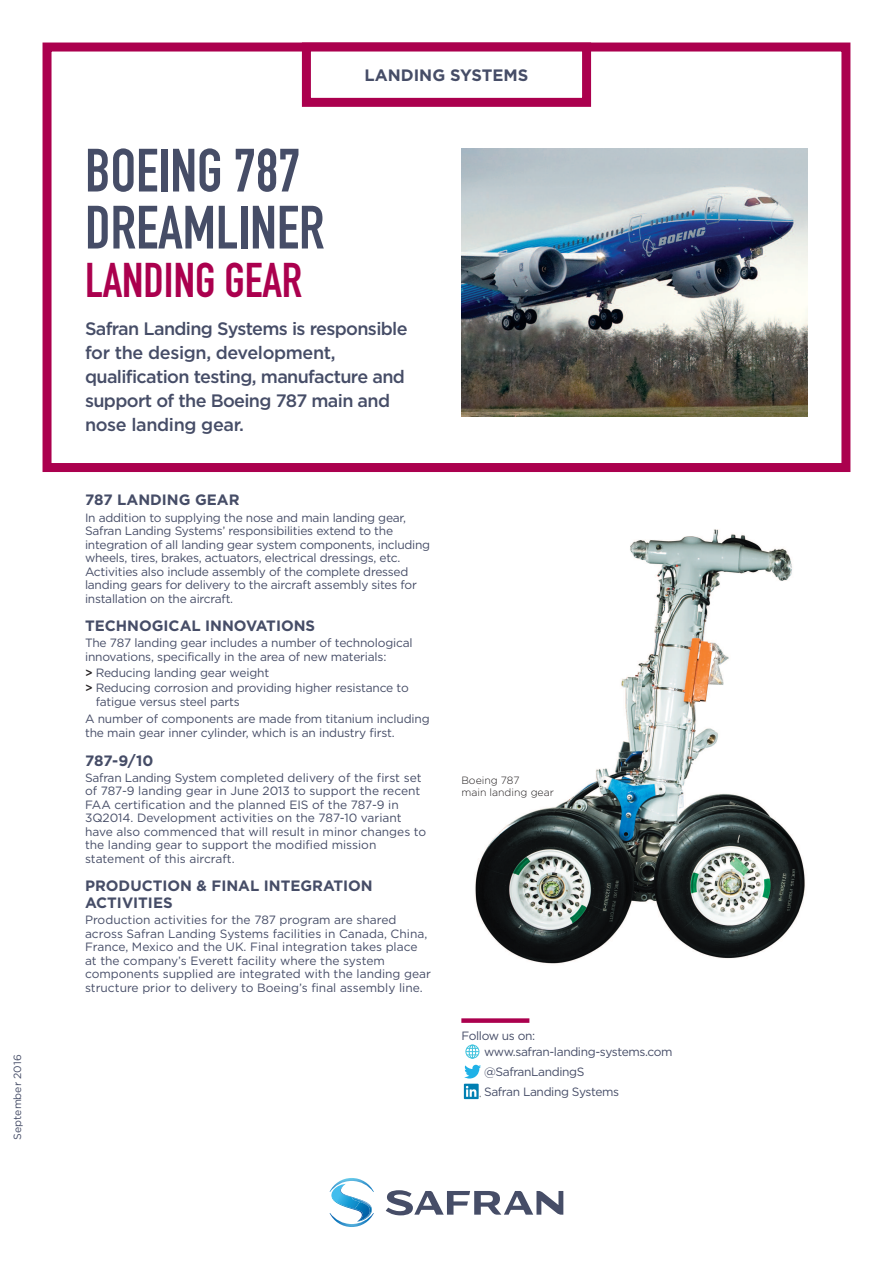
<style>
.page{position:relative;width:893px;height:1263px;background:#fff}
.page>*{position:absolute;margin:0;border:0;box-sizing:border-box;transform-origin:0 0}
.t1{font:60px/57px "DIN Engschrift";color:#464d67}
.t2{font:48px "DIN Engschrift";color:#ab004e}
.t3{font:500 18px/24px "Gotham";letter-spacing:-.035em;color:#464d67}
.t4{font:700 16.5px "Gotham";color:#464d67}
.t5{font:700 15px/16.5px "Gotham";color:#464d67}
.t6{font:12px/13.5px "Gotham";letter-spacing:-.015em;color:#464d67}
.t7{font:300 10.5px/12px "Gotham";color:#231f20}
.t8{font:10.5px "Gotham";color:#464d67}
.s1{font-weight:500;color:#231f20}
</style>
<div class="page">
<svg style="left:386px;top:1190px;width:177px;height:25px"></svg>
<img style="left:362px;top:1202px;width:7px;height:2px">
<img style="left:331px;top:1194px;width:31px;height:10px">
<svg style="left:330px;top:1204px;width:44px;height:23px"></svg>
<svg style="left:330px;top:1178px;width:44px;height:14px"></svg>
<div style="left:43px;top:43px;width:807px;height:429px;border:9px solid #ab004e"></div>
<div style="left:302px;top:43px;width:289px;height:64px;border:9px solid #ab004e"></div>
<img style="left:461px;top:149px;width:347px;height:268px">
<img style="left:475px;top:529px;width:330px;height:435px">
<svg style="left:464px;top:1065px;width:17px;height:13px"></svg>
<div style="left:465px;top:1044px;width:14px;height:14px;border:1px solid #40c3de;border-radius:50%"></div>
<div style="left:469px;top:1044px;width:7px;height:14px;border:1px solid #40c3de;border-radius:50%"></div>
<svg style="left:466px;top:1045px;width:13px;height:13px"></svg>
<img style="left:463px;top:1084px;width:18px;height:15px">
<div style="left:461px;top:1018px;width:68px;height:5px;background:#ab004e"></div>
<p class="t8" style="left:14px;top:1140px;width:87px;rotate:-90deg">September 2016</p>
<h3 class="t4" style="left:365px;top:69px;width:165px">LANDING SYSTEMS</h3>
<h1 class="t1" style="left:85px;top:148px;width:241px">BOEING 787<br>DREAMLINER</h1>
<h2 class="t2" style="left:85px;top:263px;width:219px">LANDING GEAR</h2>
<h3 class="t3" style="left:85px;top:318px;width:324px">Safran Landing Systems is responsible for the design, development, qualification testing, manufacture and support of the Boeing 787 main and nose landing gear.</h3>
<p class="t5" style="left:85px;top:493px;width:156px">787 LANDING GEAR</p>
<p class="t6" style="left:85px;top:511px;width:347px">In addition to supplying the nose and main landing gear, Safran Landing Systems’ responsibilities extend to the integration of all landing gear system components, including wheels, tires, brakes, actuators, electrical dressings, etc.<br>Activities also include assembly of the complete dressed landing gears for delivery to the aircraft assembly sites for installation on the aircraft.</p>
<p class="t5" style="left:85px;top:619px;width:232px">TECHNOGICAL INNOVATIONS</p>
<p class="t6" style="left:85px;top:637px;width:329px">The 787 landing gear includes a number of technological innovations, specifically in the area of new materials:</p>
<p class="t6" style="left:85px;top:665px;width:325px;line-height:15.6px"><span class="s1">&gt;</span> Reducing landing gear weight<br><span class="s1">&gt;</span> Reducing corrosion and providing higher resistance to</p>
<p class="t6" style="left:85px;top:693px;width:346px;line-height:17.7px;text-indent:11px">fatigue versus steel parts<br>A number of components are made from titanium including</p>
<p class="t6" style="left:85px;top:727px;width:311px">the main gear inner cylinder, which is an industry first.</p>
<p class="t5" style="left:85px;top:753px;width:70px">787-9/10</p>
<p class="t6" style="left:85px;top:772px;width:343px">Safran Landing System completed delivery of the first set of 787-9 landing gear in June 2013 to support the recent FAA certification and the planned EIS of the 787-9 in 3Q2014. Development activities on the 787-10 variant have also commenced that will result in minor changes to the landing gear to support the modified mission statement of this aircraft.</p>
<p class="t5" style="left:85px;top:879px;width:289px">PRODUCTION &amp; FINAL INTEGRATION<br>ACTIVITIES</p>
<p class="t6" style="left:85px;top:914px;width:347px">Production activities for the 787 program are shared across Safran Landing Systems facilities in Canada, China, France, Mexico and the UK. Final integration takes place at the company’s Everett facility where the system components supplied are integrated with the landing gear structure prior to delivery to Boeing’s final assembly line.</p>
<p class="t7" style="left:461px;top:776px;width:94px">Boeing 787<br>main landing gear</p>
<p class="t6" style="left:484px;top:1029px;width:190px;line-height:15.6px;text-indent:-23px">Follow us on: www.safran-landing-systems.com</p>
<p class="t6" style="left:484px;top:1062px;width:137px;line-height:20px">@SafranLandingS<br>Safran Landing Systems</p>
</div>
